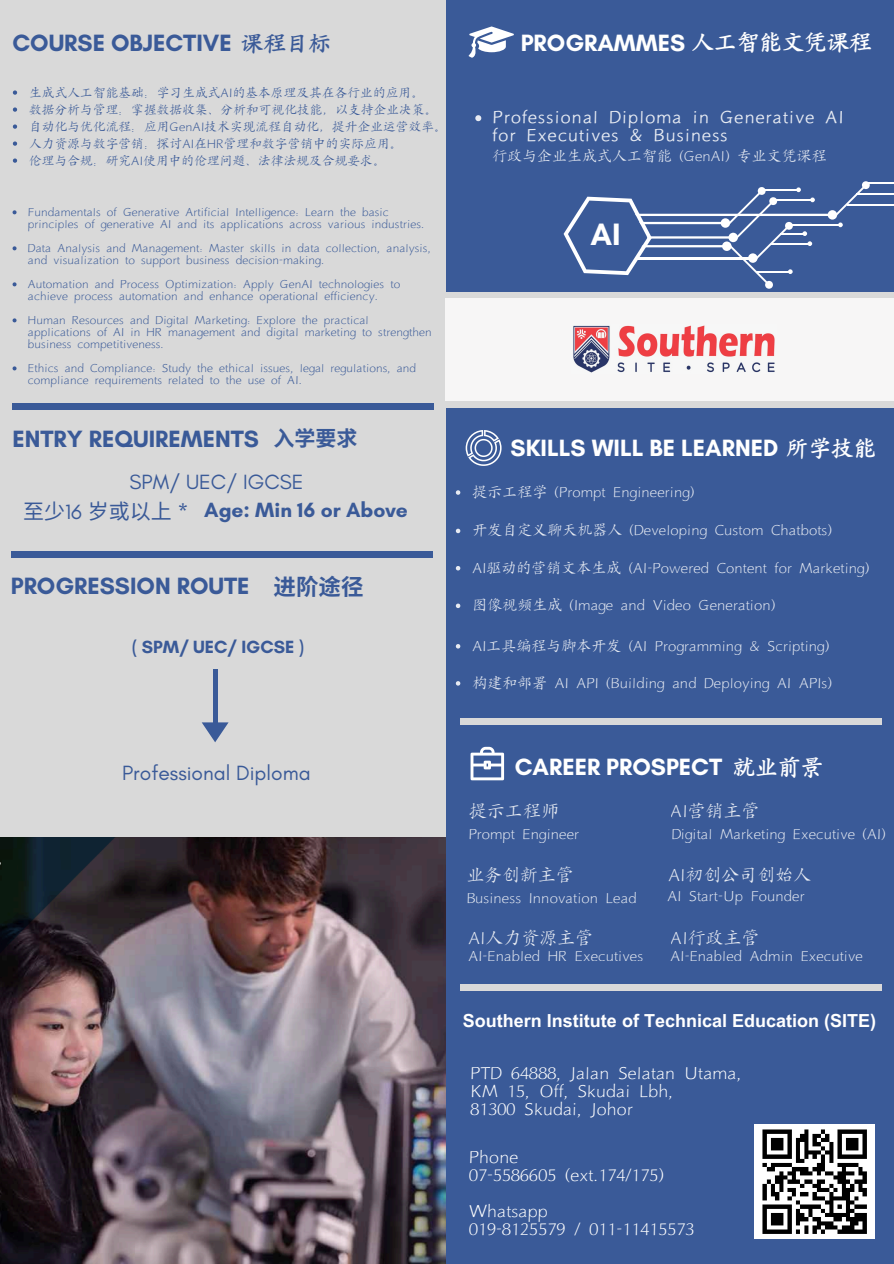
<style>
.page{position:relative;width:894px;height:1264px;background:#fff}
.page>*{position:absolute;margin:0;border:0;box-sizing:border-box;transform-origin:0 0}
.t1{font:700 31.5px "Glacial Indifference";color:#fff}
.t2{font:700 24px "Glacial Indifference";color:#fff}
.t3{font:700 24px "Glacial Indifference";color:#3a5a98}
.t4{font:700 22.5px "Noto Sans CJ Ksc";color:#3a5a98}
.t5{font:21px "Glacial Indifference";color:#3a5a98}
.t6{font:700 21px "Glacial Indifference";color:#3a5a98}
.t7{font:21px "Noto Sans CJ Ksc";color:#3a5a98}
.t8{font:700 21px "Noto Sans CJ Ksc";color:#3a5a98}
.t9{font:18px/18px "Hello Font ID Dian Kai";color:#fff}
.t10{font:18px/18px "Hello Font ID Dian Kai Bold";letter-spacing:.06em;color:#fff}
.t11{font:700 18px "Arial MT Pro";color:#fff}
.t12{font:700 18px "Glacial Indifference";color:#3a5a98}
.t13{font:15px "Hello Font ID Dian Kai";color:#fff}
.t14{font:12.75px/17px "Hello Font ID Dian Kai";color:#3a5a98}
.t15{font:12px/12px "Hello Font ID Dian Kai";color:#3a5a98}
.s1{font-family:"Hello Font ID Dian Kai Bold";font-weight:400;font-size:22.5px}
.s2{font-family:"Glacial Indifference"}
</style>
<div class="page">
<div style="left:0;top:0;width:893px;height:1263px;background:#3a5a98"></div>
<div style="left:0;top:0;width:445px;height:1263px;background:#d9d9d9"></div>
<div style="left:12px;top:551px;width:420px;height:7px;background:#3a5a98"></div>
<div style="left:12px;top:404px;width:421px;height:6px;background:#3a5a98"></div>
<div style="left:460px;top:718px;width:420px;height:6px;background:#d9d9d9"></div>
<div style="left:460px;top:984px;width:420px;height:6px;background:#d9d9d9"></div>
<div style="left:445px;top:402px;width:448px;height:6px;background:#d9d9d9"></div>
<div style="left:443px;top:293px;width:450px;height:6px;background:#d9d9d9"></div>
<svg style="left:468px;top:26px;width:45px;height:32px"></svg>
<svg style="left:465px;top:430px;width:36px;height:36px"></svg>
<svg style="left:470px;top:746px;width:34px;height:34px"></svg>
<img style="left:0;top:837px;width:446px;height:426px">
<img style="left:754px;top:1124px;width:120px;height:114px">
<svg style="left:563px;top:181px;width:330px;height:107px"></svg>
<svg style="left:475px;top:115px;width:6px;height:6px"></svg>
<svg style="left:455px;top:490px;width:5px;height:5px"></svg>
<svg style="left:455px;top:528px;width:5px;height:5px"></svg>
<svg style="left:455px;top:566px;width:5px;height:4px"></svg>
<svg style="left:455px;top:603px;width:5px;height:5px"></svg>
<svg style="left:455px;top:644px;width:5px;height:4px"></svg>
<svg style="left:455px;top:681px;width:5px;height:4px"></svg>
<svg style="left:13px;top:90px;width:4px;height:5px"></svg>
<svg style="left:13px;top:107px;width:4px;height:5px"></svg>
<svg style="left:13px;top:124px;width:4px;height:5px"></svg>
<svg style="left:13px;top:141px;width:4px;height:5px"></svg>
<svg style="left:13px;top:158px;width:4px;height:5px"></svg>
<svg style="left:13px;top:210px;width:4px;height:4px"></svg>
<svg style="left:13px;top:246px;width:4px;height:4px"></svg>
<svg style="left:13px;top:282px;width:4px;height:4px"></svg>
<svg style="left:13px;top:318px;width:4px;height:4px"></svg>
<svg style="left:13px;top:366px;width:4px;height:4px"></svg>
<hr style="left:213px;top:668px;width:4px;height:58px;background:#3a5a98">
<svg style="left:202px;top:722px;width:26px;height:20px"></svg>
<div style="left:445px;top:298px;width:448px;height:103px;background:#f7f6f6"></div>
<img style="left:573px;top:325px;width:202px;height:48px">
<h2 class="t3" style="left:12px;top:28px;width:320px">COURSE OBJECTIVE <span class="s1">课程目标</span></h2>
<h2 class="t2" style="left:520px;top:28px;width:353px">PROGRAMMES <span class="s1">人工智能文凭课程</span></h2>
<p class="t14" style="left:29px;top:85px;width:419px">生成式人工智能基础：学习生成式AI的基本原理及其在各行业的应用。<br>数据分析与管理：掌握数据收集、分析和可视化技能，以支持企业决策。自动化与优化流程：应用GenAI技术实现流程自动化，提升企业运营效率。人力资源与数字营销：探讨AI在HR管理和数字营销中的实际应用。<br>伦理与合规：研究AI使用中的伦理问题、法律法规及合规要求。</p>
<p class="t15" style="left:28px;top:207px;width:398px">Fundamentals of Generative Artificial Intelligence: Learn the basic principles of generative AI and its applications across various industries.</p>
<p class="t15" style="left:28px;top:243px;width:404px">Data Analysis and Management: Master skills in data collection, analysis, and visualization to support business decision-making.</p>
<p class="t15" style="left:28px;top:279px;width:374px">Automation and Process Optimization: Apply GenAI technologies to achieve process automation and enhance operational efficiency.</p>
<p class="t15" style="left:28px;top:315px;width:405px">Human Resources and Digital Marketing: Explore the practical applications of AI in HR management and digital marketing to strengthen business competitiveness.</p>
<p class="t15" style="left:28px;top:363px;width:390px">Ethics and Compliance: Study the ethical issues, legal regulations, and compliance requirements related to the use of AI.</p>
<h2 class="t3" style="left:12px;top:424px;width:248px">ENTRY REQUIREMENTS</h2>
<h3 class="t8" style="left:273px;top:427px;width:85px">入学要求</h3>
<h3 class="t5" style="left:129px;top:470px;width:175px">SPM/ UEC/ IGCSE</h3>
<h3 class="t7" style="left:23px;top:499px;width:167px">至少<span class="s2">16</span> 岁或以上 <span class="s2">*</span></h3>
<h3 class="t6" style="left:204px;top:496px;width:205px">Age: Min 16 or Above</h3>
<h2 class="t3" style="left:11px;top:571px;width:240px">PROGRESSION ROUTE</h2>
<h3 class="t4" style="left:273px;top:574px;width:91px">进阶途径</h3>
<h3 class="t12" style="left:132px;top:635px;width:173px">( SPM/ UEC/ IGCSE )</h3>
<h3 class="t5" style="left:122px;top:760px;width:190px">Professional Diploma</h3>
<h3 class="t10" style="left:492px;top:109px;width:352px">Professional Diploma in Generative AI for Executives &amp; Business</h3>
<p class="t13" style="left:492px;top:148px;width:336px">行政与企业生成式人工智能 (GenAI) 专业文凭课程</p>
<h1 class="t1" style="left:590px;top:215px;width:32px">AI</h1>
<h2 class="t2" style="left:510px;top:432px;width:367px">SKILLS WILL BE LEARNED <span class="s1">所学技能</span></h2>
<p class="t13" style="left:472px;top:484px;width:223px">提示工程学 (Prompt Engineering)</p>
<p class="t13" style="left:472px;top:522px;width:361px">开发自定义聊天机器人 (Developing Custom Chatbots)</p>
<p class="t13" style="left:472px;top:560px;width:398px">AI驱动的营销文本生成 (AI-Powered Content for Marketing)</p>
<p class="t13" style="left:472px;top:597px;width:304px">图像视频生成 (Image and Video Generation)</p>
<p class="t13" style="left:472px;top:638px;width:358px">AI工具编程与脚本开发 (AI Programming &amp; Scripting)</p>
<p class="t13" style="left:472px;top:675px;width:361px">构建和部署 AI API (Building and Deploying AI APIs)</p>
<h2 class="t2" style="left:514px;top:751px;width:310px">CAREER PROSPECT <span class="s1">就业前景</span></h2>
<h3 class="t9" style="left:469px;top:802px;width:91px">提示工程师</h3>
<h3 class="t9" style="left:670px;top:802px;width:91px">AI营销主管</h3>
<p class="t13" style="left:468px;top:825px;width:112px">Prompt Engineer</p>
<p class="t13" style="left:671px;top:825px;width:216px">Digital Marketing Executive (AI)</p>
<h3 class="t9" style="left:466px;top:866px;width:109px">业务创新主管</h3>
<h3 class="t9" style="left:668px;top:866px;width:145px">AI初创公司创始人</h3>
<p class="t13" style="left:466px;top:889px;width:172px">Business Innovation Lead</p>
<p class="t13" style="left:667px;top:888px;width:139px">AI Start-Up Founder</p>
<h3 class="t9" style="left:468px;top:929px;width:127px">AI人力资源主管</h3>
<h3 class="t9" style="left:670px;top:929px;width:91px">AI行政主管</h3>
<p class="t13" style="left:468px;top:947px;width:176px">AI-Enabled HR Executives</p>
<p class="t13" style="left:670px;top:947px;width:194px">AI-Enabled Admin Executive</p>
<h3 class="t11" style="left:462px;top:1009px;width:415px">Southern Institute of Technical Education (SITE)</h3>
<h3 class="t9" style="left:470px;top:1064px;width:272px">PTD 64888, Jalan Selatan Utama,<br>KM 15, Off, Skudai Lbh,<br>81300 Skudai, Johor</h3>
<h3 class="t9" style="left:469px;top:1149px;width:196px">Phone<br>07-5586605 (ext.174/175)</h3>
<h3 class="t9" style="left:469px;top:1203px;width:227px">Whatsapp<br>019-8125579 / 011-11415573</h3>
</div>
